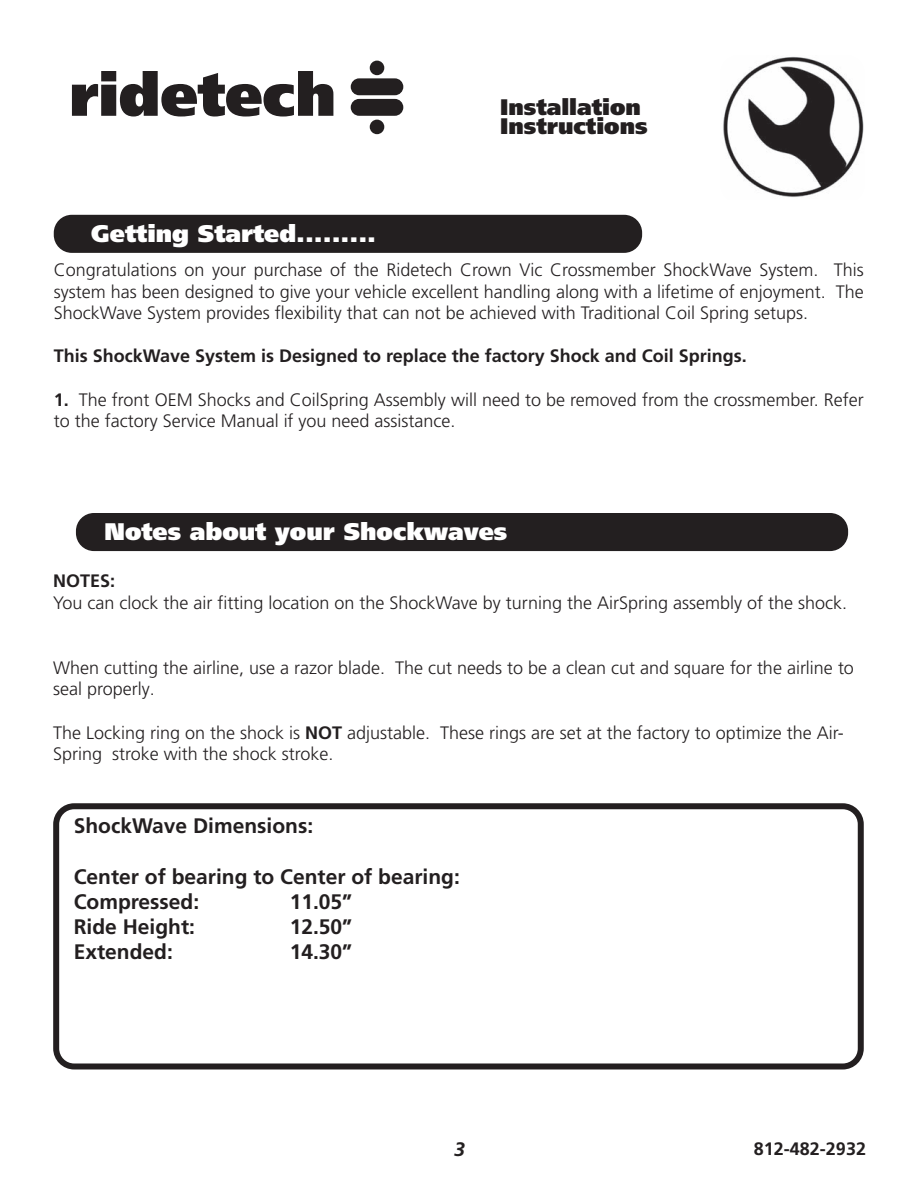
<style>
.page{position:relative;width:918px;height:1188px;background:#fff}
.page>*{position:absolute;margin:0;border:0;box-sizing:border-box;transform-origin:0 0}
.t1{font:900 24px "Frutiger LT Pro";color:#fff}
.t2{font:900 22.5px/19.5px "Frutiger LT Pro";color:#231f20}
.t3{font:700 21px/25.2px "Frutiger LT Pro";color:#231f20}
.t4{font:italic 700 19.5px "Frutiger LT Pro";color:#231f20}
.t5{font:300 18px/21.6px "Frutiger LT Pro";color:#231f20}
.t6{font:700 18px "Frutiger LT Pro";color:#231f20}
.s1{font-weight:700}
</style>
<div class="page">
<img style="left:723px;top:56px;width:141px;height:141px">
<svg style="left:72px;top:71px;width:261px;height:46px"></svg>
<div style="left:351px;top:78px;width:52px;height:17px;background:#231f20;border-radius:8px"></div>
<div style="left:351px;top:99px;width:52px;height:17px;background:#231f20;border-radius:8px"></div>
<div style="left:370px;top:61px;width:14px;height:14px;background:#231f20;border-radius:50%"></div>
<div style="left:370px;top:120px;width:14px;height:14px;background:#231f20;border-radius:50%"></div>
<div style="left:54px;top:215px;width:588px;height:38px;background:#231f20;border-radius:18px"></div>
<div style="left:76px;top:513px;width:772px;height:38px;background:#231f20;border-radius:18px"></div>
<div style="left:53px;top:803px;width:811px;height:266px;border:6px solid #231f20;border-radius:18px"></div>
<p class="t2" style="left:500px;top:97px;width:149px">Installation<br>Instructions</p>
<h1 class="t1" style="left:91px;top:219px;width:286px">Getting Started.........</h1>
<p class="t5" style="left:54px;top:259px;width:812px;text-align:justify">Congratulations on your purchase of the Ridetech Crown Vic Crossmember ShockWave System. This system has been designed to give your vehicle excellent handling along with a lifetime of enjoyment. The ShockWave System provides flexibility that can not be achieved with Traditional Coil Spring setups.</p>
<p class="t6" style="left:54px;top:345px;width:695px">This ShockWave System is Designed to replace the factory Shock and Coil Springs.</p>
<p class="t5" style="left:54px;top:389px;width:812px"><span class="s1">1.</span> The front OEM Shocks and CoilSpring Assembly will need to be removed from the crossmember. Refer to the factory Service Manual if you need assistance.</p>
<h1 class="t1" style="left:105px;top:517px;width:404px">Notes about your Shockwaves</h1>
<p class="t6" style="left:53px;top:570px;width:64px">NOTES:</p>
<p class="t5" style="left:53px;top:592px;width:796px">You can clock the air fitting location on the ShockWave by turning the AirSpring assembly of the shock.</p>
<p class="t5" style="left:53px;top:657px;width:802px">When cutting the airline, use a razor blade. The cut needs to be a clean cut and square for the airline to seal properly.</p>
<p class="t5" style="left:53px;top:722px;width:792px">The Locking ring on the shock is <span class="s1">NOT</span> adjustable. These rings are set at the factory to optimize the Air-<br>Spring stroke with the shock stroke.</p>
<p class="t3" style="left:74px;top:813px;width:241px">ShockWave Dimensions:</p>
<p class="t3" style="left:74px;top:864px;width:388px">Center of bearing to Center of bearing:<br>Compressed:</p>
<p class="t3" style="left:290px;top:889px;width:64px">11.05”</p>
<p class="t3" style="left:74px;top:914px;width:123px">Ride Height:</p>
<p class="t3" style="left:290px;top:914px;width:64px">12.50”</p>
<p class="t3" style="left:74px;top:939px;width:101px">Extended:</p>
<p class="t3" style="left:290px;top:939px;width:64px">14.30”</p>
<p class="t4" style="left:454px;top:1138px;width:12px">3</p>
<p class="t6" style="left:754px;top:1138px;width:114px">812-482-2932</p>
</div>
